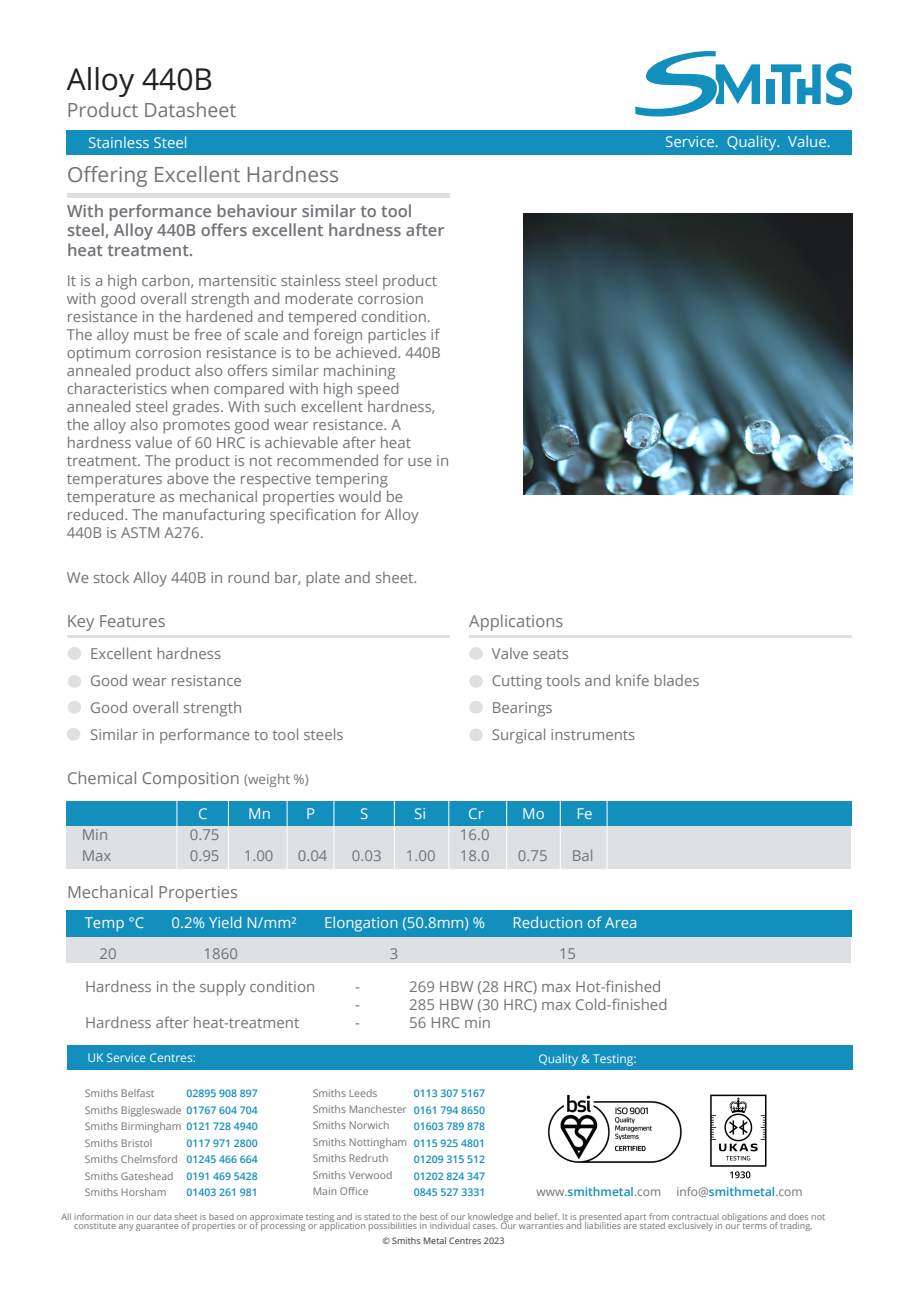
<style>
.page{position:relative;width:919px;height:1289px;background:#fff}
.page>*{position:absolute;margin:0;border:0;box-sizing:border-box;transform-origin:0 0}
.t1{font:30px "Open Sans";color:#231f20}
.t2{font:21px "Open Sans";color:#707378}
.t3{font:19.5px "Open Sans";color:#707378}
.t4{font:600 16.5px/19.5px "Open Sans";color:#707378}
.t5{font:16.5px "Open Sans";color:#707378}
.t6{font:15px/18px "Open Sans";color:#707378}
.t7{font:15px "Open Sans";color:#fff}
.t8{font:600 12px "Open Sans";color:#138fbe}
.t9{font:12px "Open Sans";color:#fff}
.t10{font:10.5px/16.5px "Open Sans";color:#707378}
.t11{font:600 10.5px/16.5px "Open Sans";color:#138fbe;text-align:justify}
.t12{font:600 10.5px "Open Sans";color:#138fbe}
.t13{font:9px/9px "Open Sans";color:#707378;text-align:center}
.t14{font:9px "Open Sans";color:#333}
.s1{font-size:13.5px}
.s2{font-weight:600;color:#138fbe}
.s3{font-weight:400;color:#707378}
</style>
<div class="page">
<div style="left:67px;top:130px;width:784px;height:25px;background:#138fbe"></div>
<div style="left:67px;top:193px;width:383px;height:5px;background:#dfe0e2"></div>
<svg style="left:635px;top:51px;width:125px;height:65px"></svg>
<div style="left:766px;top:79px;width:9px;height:25px;background:#138fbe"></div>
<svg style="left:770px;top:64px;width:50px;height:40px"></svg>
<svg style="left:826px;top:63px;width:26px;height:42px"></svg>
<div style="left:68px;top:647px;width:13px;height:12px;background:#dfe0e2;border-radius:50%"></div>
<div style="left:68px;top:675px;width:13px;height:12px;background:#dfe0e2;border-radius:50%"></div>
<div style="left:68px;top:701px;width:13px;height:12px;background:#dfe0e2;border-radius:50%"></div>
<hr style="left:67px;top:635px;width:383px;height:3px;background:#dfe0e2">
<div style="left:67px;top:813px;width:784px;height:55px;background:#dfe0e2"></div>
<div style="left:67px;top:800px;width:784px;height:25px;background:#138fbe"></div>
<div style="left:469px;top:647px;width:13px;height:12px;background:#dfe0e2;border-radius:50%"></div>
<div style="left:469px;top:675px;width:13px;height:12px;background:#dfe0e2;border-radius:50%"></div>
<div style="left:469px;top:701px;width:13px;height:12px;background:#dfe0e2;border-radius:50%"></div>
<div style="left:469px;top:728px;width:13px;height:13px;background:#dfe0e2;border-radius:50%"></div>
<hr style="left:176px;top:794px;width:1px;height:76px;background:#fff">
<img style="left:523px;top:214px;width:329px;height:281px">
<hr style="left:469px;top:635px;width:383px;height:3px;background:#dfe0e2">
<div style="left:67px;top:728px;width:13px;height:12px;background:#dfe0e2;border-radius:50%"></div>
<div style="left:67px;top:922px;width:784px;height:40px;background:#dfe0e2"></div>
<div style="left:67px;top:910px;width:784px;height:26px;background:#138fbe"></div>
<hr style="left:228px;top:794px;width:1px;height:76px;background:#fff">
<hr style="left:287px;top:796px;width:1px;height:76px;background:#fff">
<hr style="left:333px;top:795px;width:1px;height:76px;background:#fff">
<hr style="left:394px;top:795px;width:1px;height:76px;background:#fff">
<hr style="left:448px;top:797px;width:1px;height:77px;background:#fff">
<hr style="left:506px;top:796px;width:1px;height:76px;background:#fff">
<hr style="left:560px;top:797px;width:1px;height:76px;background:#fff">
<hr style="left:606px;top:798px;width:1px;height:77px;background:#fff">
<div style="left:67px;top:1044px;width:785px;height:25px;background:#138fbe"></div>
<img style="left:547px;top:1094px;width:220px;height:85px">
<h1 class="t1" style="left:67px;top:58px;width:148px">Alloy 440B</h1>
<h3 class="t3" style="left:67px;top:96px;width:171px">Product Datasheet</h3>
<p class="t7" style="left:88px;top:132px;width:101px">Stainless Steel</p>
<h2 class="t2" style="left:67px;top:160px;width:274px">Offering Excellent Hardness</h2>
<p class="t4" style="left:67px;top:201px;width:379px">With performance behaviour similar to tool steel, Alloy 440B offers excellent hardness after heat treatment.</p>
<p class="t6" style="left:67px;top:271px;width:384px">It is a high carbon, martensitic stainless steel product with good overall strength and moderate corrosion resistance in the hardened and tempered condition.<br>The alloy must be free of scale and foreign particles if optimum corrosion resistance is to be achieved. 440B annealed product also offers similar machining characteristics when compared with high speed annealed steel grades. With such excellent hardness, the alloy also promotes good wear resistance. A hardness value of 60 HRC is achievable after heat treatment. The product is not recommended for use in temperatures above the respective tempering temperature as mechanical properties would be reduced. The manufacturing specification for Alloy 440B is ASTM A276.</p>
<p class="t6" style="left:67px;top:568px;width:352px">We stock Alloy 440B in round bar, plate and sheet.</p>
<p class="t5" style="left:67px;top:610px;width:100px">Key Features</p>
<p class="t6" style="left:90px;top:639px;width:255px;line-height:27px">Excellent hardness<br>Good wear resistance<br>Good overall strength<br>Similar in performance to tool steels</p>
<p class="t5" style="left:67px;top:766px;width:243px">Chemical Composition <span class="s1">(weight %)</span></p>
<p class="t7" style="left:665px;top:132px;width:167px">Service. Quality. Value.</p>
<p class="t5" style="left:469px;top:610px;width:96px">Applications</p>
<p class="t6" style="left:491px;top:639px;width:209px;line-height:27px">Valve seats<br>Cutting tools and knife blades<br>Bearings<br>Surgical instruments</p>
<p class="t7" style="left:198px;top:803px;width:11px">C</p>
<p class="t7" style="left:248px;top:803px;width:24px">Mn</p>
<p class="t7" style="left:306px;top:803px;width:11px">P</p>
<p class="t7" style="left:360px;top:803px;width:10px">S</p>
<p class="t7" style="left:414px;top:803px;width:14px">Si</p>
<p class="t7" style="left:468px;top:803px;width:17px">Cr</p>
<p class="t7" style="left:522px;top:803px;width:24px">Mo</p>
<p class="t7" style="left:576px;top:803px;width:18px">Fe</p>
<p class="t6" style="left:82px;top:825px;width:28px">Min</p>
<p class="t6" style="left:190px;top:825px;width:31px">0.75</p>
<p class="t6" style="left:460px;top:825px;width:31px">16.0</p>
<p class="t6" style="left:82px;top:846px;width:31px">Max</p>
<p class="t6" style="left:190px;top:846px;width:31px">0.95</p>
<p class="t6" style="left:244px;top:846px;width:31px">1.00</p>
<p class="t6" style="left:298px;top:846px;width:31px">0.04</p>
<p class="t6" style="left:352px;top:846px;width:31px">0.03</p>
<p class="t6" style="left:406px;top:846px;width:31px">1.00</p>
<p class="t6" style="left:460px;top:846px;width:31px">18.0</p>
<p class="t6" style="left:518px;top:846px;width:31px">0.75</p>
<p class="t6" style="left:572px;top:846px;width:23px">Bal</p>
<p class="t5" style="left:67px;top:881px;width:172px">Mechanical Properties</p>
<p class="t7" style="left:85px;top:912px;width:61px">Temp °C</p>
<p class="t7" style="left:172px;top:912px;width:126px">0.2% Yield N/mm²</p>
<p class="t7" style="left:324px;top:912px;width:162px">Elongation (50.8mm) %</p>
<p class="t7" style="left:512px;top:912px;width:126px">Reduction of Area</p>
<p class="t6" style="left:99px;top:944px;width:19px">20</p>
<p class="t6" style="left:203px;top:944px;width:36px">1860</p>
<p class="t6" style="left:389px;top:944px;width:10px">3</p>
<p class="t6" style="left:559px;top:944px;width:19px">15</p>
<p class="t6" style="left:85px;top:977px;width:232px">Hardness in the supply condition</p>
<p class="t6" style="left:355px;top:977px;width:6px">-</p>
<p class="t6" style="left:409px;top:977px;width:254px">269 HBW (28 HRC) max Hot-finished</p>
<p class="t6" style="left:355px;top:995px;width:6px">-</p>
<p class="t6" style="left:409px;top:995px;width:260px">285 HBW (30 HRC) max Cold-finished</p>
<p class="t6" style="left:85px;top:1013px;width:216px">Hardness after heat-treatment</p>
<p class="t6" style="left:355px;top:1013px;width:6px">-</p>
<p class="t6" style="left:409px;top:1013px;width:83px">56 HRC min</p>
<p class="t9" style="left:87px;top:1049px;width:110px">UK Service Centres:</p>
<p class="t9" style="left:538px;top:1050px;width:100px">Quality &amp; Testing:</p>
<p class="t10" style="left:85px;top:1084px;width:174px">Smiths Belfast<br>Smiths Biggleswade <span class="s2">01767 604 704<br></span>Smiths Birmingham<br>Smiths Bristol<br>Smiths Chelmsford<br>Smiths Gateshead<br>Smiths Horsham</p>
<p class="t10" style="left:313px;top:1084px;width:96px">Smiths Leeds<br>Smiths Manchester<br>Smiths Norwich<br>Smiths Nottingham<br>Smiths Redruth<br>Smiths Verwood<br>Main Office</p>
<p class="t11" style="left:414px;top:1084px;width:73px">0113 307 5167<br>0161 794 8650<br>01603 789 878<br>0115 925 4801<br>01209 315 512<br>01202 824 347</p>
<p class="t12" style="left:414px;top:1185px;width:73px">0845 527 3331</p>
<p class="t8" style="left:536px;top:1182px;width:126px"><span class="s3">www.</span>smithmetal<span class="s3">.com</span></p>
<p class="t8" style="left:676px;top:1183px;width:128px"><span class="s3">info@</span>smithmetal<span class="s3">.com</span></p>
<p class="t11" style="left:186px;top:1084px;width:73px">02895 908 897</p>
<p class="t11" style="left:186px;top:1117px;width:73px">0121 728 4940<br>0117 971 2800<br>01245 466 664<br>0191 469 5428<br>01403 261 981</p>
<p class="t13" style="left:61px;top:1211px;width:765px">All information in our data sheet is based on approximate testing and is stated to the best of our knowledge and belief. It is presented apart from contractual obligations and does not constitute any guarantee of properties or of processing or application possibilities in individual cases. Our warranties and liabilities are stated exclusively in our terms of trading.</p>
<p class="t14" style="left:382px;top:1234px;width:124px">© Smiths Metal Centres 2023</p>
</div>
